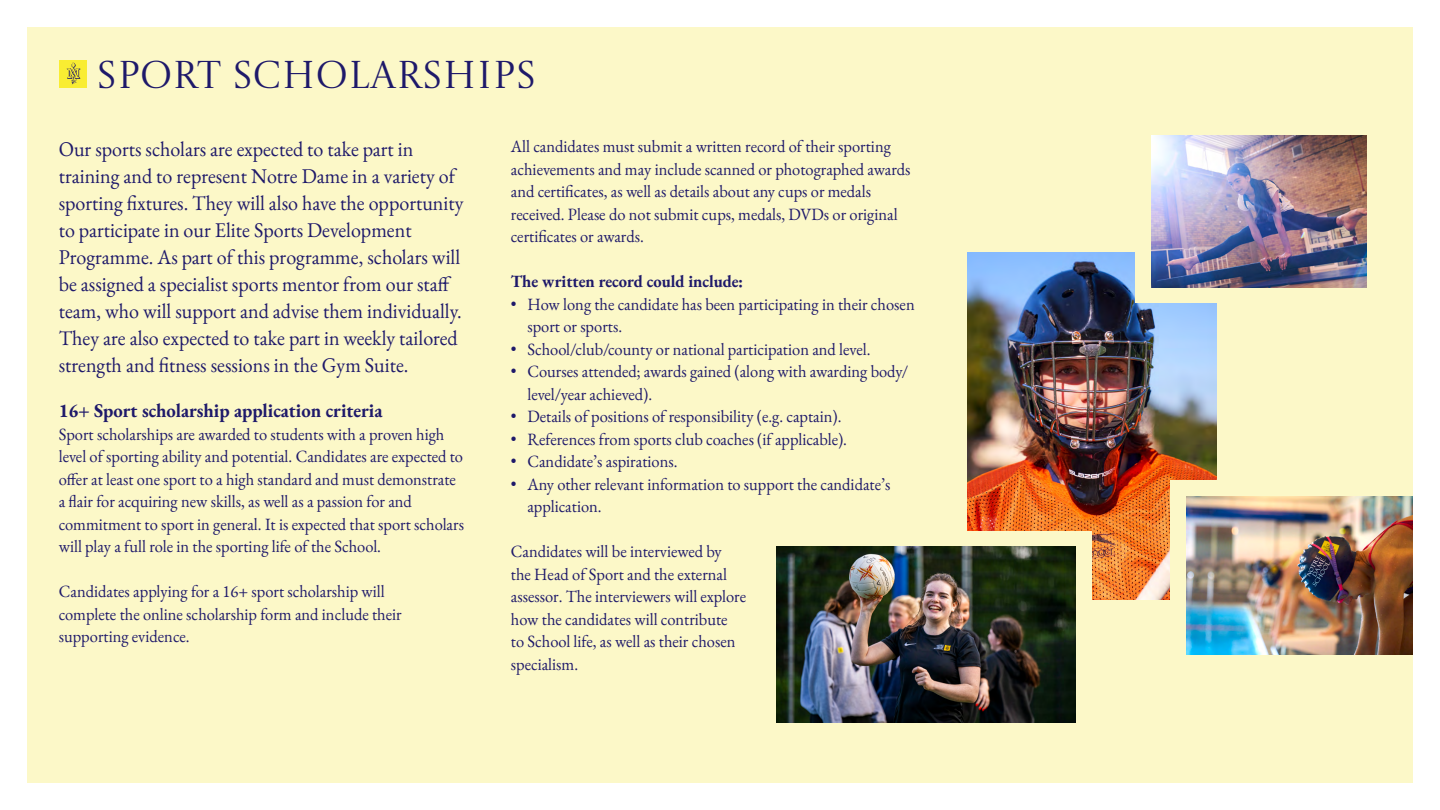
<style>
.page{position:relative;width:1440px;height:810px;background:#fff}
.page>*{position:absolute;margin:0;border:0;box-sizing:border-box;transform-origin:0 0}
.t1{font:38.55px "Castoro Titling";color:#1e196a}
.t2{font:21px/27px "EB Garamond";color:#1e196a;scale:.95 1}
.t3{font:700 19.5px "EB Garamond";color:#1e196a;scale:.95 1}
.t4{font:17.25px/22.5px "EB Garamond";color:#1e196a;scale:.96 1}
.t5{font:700 17.25px "EB Garamond";color:#1e196a;scale:.96 1}
</style>
<div class="page">
<div style="left:28px;top:27px;width:1385px;height:756px;background:#fcf8c8"></div>
<div style="left:59px;top:60px;width:28px;height:28px;background:#f9ed32"></div>
<svg style="left:67px;top:63px;width:13px;height:21px"></svg>
<img style="left:968px;top:253px;width:248px;height:347px">
<div style="left:792px;top:531px;width:300px;height:176px;background:#fcf8c8"></div>
<div style="left:1135px;top:151px;width:216px;height:152px;background:#fcf8c8"></div>
<div style="left:1171px;top:481px;width:226px;height:158px;background:#fcf8c8"></div>
<img style="left:1151px;top:135px;width:216px;height:152px">
<img style="left:776px;top:547px;width:300px;height:176px">
<img style="left:1187px;top:496px;width:226px;height:159px">
<h1 class="t1" style="left:97px;top:46px;width:435px">SPORT SCHOLARSHIPS</h1>
<p class="t2" style="left:59px;top:136px;width:428px">Our sports scholars are expected to take part in training and to represent Notre Dame in a variety of sporting fixtures. They will also have the opportunity to participate in our Elite Sports Development Programme. As part of this programme, scholars will be assigned a specialist sports mentor from our staff team, who will support and advise them individually.<br>They are also expected to take part in weekly tailored strength and fitness sessions in the Gym Suite.</p>
<p class="t3" style="left:59px;top:397px;width:342px">16+ Sport scholarship application criteria</p>
<p class="t4" style="left:59px;top:423px;width:424px">Sport scholarships are awarded to students with a proven high level of sporting ability and potential. Candidates are expected to offer at least one sport to a high standard and must demonstrate a flair for acquiring new skills, as well as a passion for and commitment to sport in general. It is expected that sport scholars will play a full role in the sporting life of the School.</p>
<p class="t4" style="left:59px;top:580px;width:359px">Candidates applying for a 16+ sport scholarship will complete the online scholarship form and include their supporting evidence.</p>
<p class="t4" style="left:511px;top:135px;width:418px">All candidates must submit a written record of their sporting achievements and may include scanned or photographed awards and certificates, as well as details about any cups or medals received. Please do not submit cups, medals, DVDs or original certificates or awards.</p>
<p class="t5" style="left:511px;top:269px;width:244px">The written record could include:</p>
<p class="t4" style="left:527px;top:293px;width:405px;text-indent:-17px">• How long the candidate has been participating in their chosen sport or sports.</p>
<p class="t4" style="left:511px;top:338px;width:376px">• School/club/county or national participation and level.</p>
<p class="t4" style="left:527px;top:360px;width:398px;text-indent:-17px">• Courses attended; awards gained (along with awarding body/ level/year achieved).</p>
<p class="t4" style="left:511px;top:405px;width:346px">• Details of positions of responsibility (e.g. captain).</p>
<p class="t4" style="left:511px;top:428px;width:352px">• References from sports club coaches (if applicable).</p>
<p class="t4" style="left:511px;top:450px;width:175px">• Candidate’s aspirations.</p>
<p class="t4" style="left:527px;top:473px;width:380px;text-indent:-17px">• Any other relevant information to support the candidate’s application.</p>
<p class="t4" style="left:511px;top:540px;width:247px">Candidates will be interviewed by<br>the Head of Sport and the external assessor. The interviewers will explore how the candidates will contribute<br>to School life, as well as their chosen specialism.</p>
</div>
